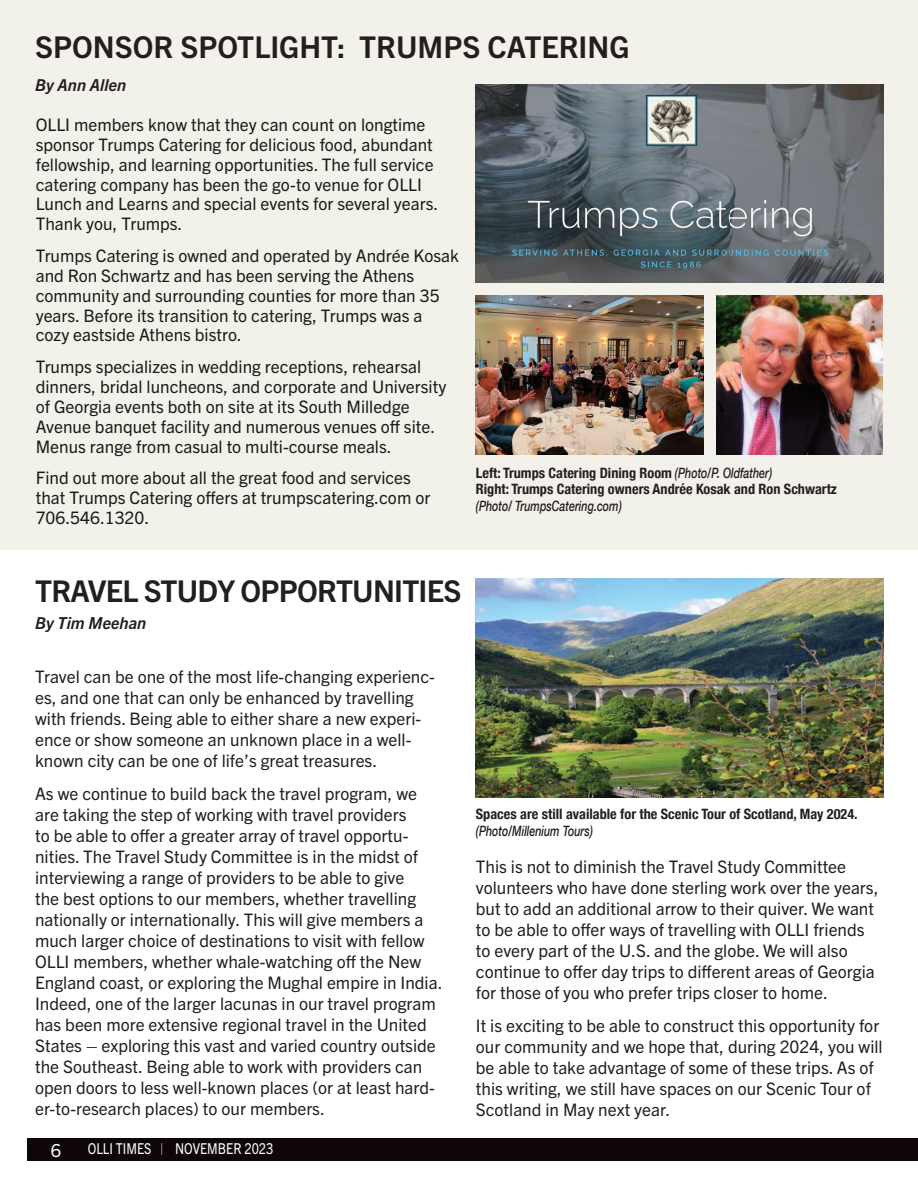
<style>
.page{position:relative;width:918px;height:1188px;background:#fff}
.page>*{position:absolute;margin:0;border:0;box-sizing:border-box;transform-origin:0 0}
.t1{font:700 30px "Trade Gothic Next LT Pro";color:#231f20}
.t2{font:700 30px "Trade Gothic Next LT Pro";letter-spacing:-.025em;color:#231f20}
.t3{font:18px "Trade Gothic Next LT Pro";color:#fff}
.t4{font:17.25px/21px "Trade Gothic Next LT Pro";color:#231f20}
.t5{font:17.25px/19.8px "Trade Gothic Next LT Pro";color:#1a1a1a}
.t6{font:italic 700 16.5px "Trade Gothic Next LT Pro";color:#231f20}
.t7{font:15px "Trade Gothic Next LT Pro";color:#fff;scale:.84 1}
.t8{font:700 condensed 14.25px/16.5px "Helvetica Neue";color:#231f20}
.s1{font-weight:500;font-style:italic;font-stretch:normal}
.s2{color:#b2b3b7}
</style>
<div class="page">
<div style="left:0;top:0;width:918px;height:550px;background:#f3f2ea"></div>
<img style="left:476px;top:296px;width:227px;height:159px">
<img style="left:717px;top:296px;width:166px;height:159px">
<img style="left:476px;top:84px;width:408px;height:198px">
<img style="left:476px;top:579px;width:408px;height:219px">
<div style="left:27px;top:1139px;width:891px;height:22px;background:#0e0607"></div>
<p class="t1" style="left:35px;top:26px;width:596px">SPONSOR SPOTLIGHT: TRUMPS CATERING</p>
<p class="t6" style="left:35px;top:74px;width:93px">By Ann Allen</p>
<p class="t5" style="left:36px;top:114px;width:404px">OLLI members know that they can count on longtime sponsor Trumps Catering for delicious food, abundant fellowship, and learning opportunities . The full service catering company has been the go-to venue for OLLI Lunch and Learns and special events for several years .<br>Thank you, Trumps .</p>
<p class="t5" style="left:36px;top:245px;width:425px">Trumps Catering is owned and operated by Andrée Kosak and Ron Schwartz and has been serving the Athens community and surrounding counties for more than 35 years . Before its transition to catering, Trumps was a cozy eastside Athens bistro .</p>
<p class="t5" style="left:36px;top:356px;width:412px">Trumps specializes in wedding receptions, rehearsal dinners, bridal luncheons, and corporate and University of Georgia events both on site at its South Milledge Avenue banquet facility and numerous venues off site .<br>Menus range from casual to multi-course meals .</p>
<p class="t5" style="left:36px;top:467px;width:396px">Find out more about all the great food and services that Trumps Catering offers at trumpscatering .com or<br>706 .546 .1320 .</p>
<p class="t8" style="left:476px;top:463px;width:363px">Left: Trumps Catering Dining Room <span class="s1">(Photo/P. Oldfather)<br></span>Right: Trumps Catering owners Andrée Kosak and Ron Schwartz <span class="s1">(Photo/ TrumpsCatering.com)</span></p>
<p class="t2" style="left:35px;top:570px;width:428px">TRAVEL STUDY OPPORTUNITIES</p>
<p class="t6" style="left:35px;top:612px;width:113px">By Tim Meehan</p>
<p class="t4" style="left:35px;top:665px;width:401px">Travel can be one of the most life-changing experienc&shy;es, and one that can only be enhanced by travelling with friends . Being able to either share a new experi&shy;ence or show someone an unknown place in a well&shy;known city can be one of life’s great treasures .</p>
<p class="t4" style="left:35px;top:782px;width:409px">As we continue to build back the travel program, we are taking the step of working with travel providers<br>to be able to offer a greater array of travel opportu&shy;nities . The Travel Study Committee is in the midst of interviewing a range of providers to be able to give<br>the best options to our members, whether travelling nationally or internationally . This will give members a much larger choice of destinations to visit with fellow OLLI members, whether whale-watching off the New England coast, or exploring the Mughal empire in India .<br>Indeed, one of the larger lacunas in our travel program has been more extensive regional travel in the United States – exploring this vast and varied country outside the Southeast . Being able to work with providers can open doors to less well-known places (or at least hard&shy;er-to-research places) to our members .</p>
<p class="t3" style="left:51px;top:1138px;width:12px">6</p>
<p class="t7" style="left:88px;top:1139px;width:222px">OLLI TIMES <span class="s2">|</span> NOVEMBER 2023</p>
<p class="t8" style="left:476px;top:805px;width:383px">Spaces are still available for the Scenic Tour of Scotland, May 2024. <span class="s1">(Photo/Millenium Tours)</span></p>
<p class="t4" style="left:476px;top:855px;width:404px">This is not to diminish the Travel Study Committee volunteers who have done sterling work over the years, but to add an additional arrow to their quiver . We want to be able to offer ways of travelling with OLLI friends to every part of the U .S . and the globe . We will also continue to offer day trips to different areas of Georgia for those of you who prefer trips closer to home .</p>
<p class="t4" style="left:476px;top:1014px;width:408px">It is exciting to be able to construct this opportunity for our community and we hope that, during 2024, you will be able to take advantage of some of these trips . As of this writing, we still have spaces on our Scenic Tour of Scotland in May next year .</p>
</div>
